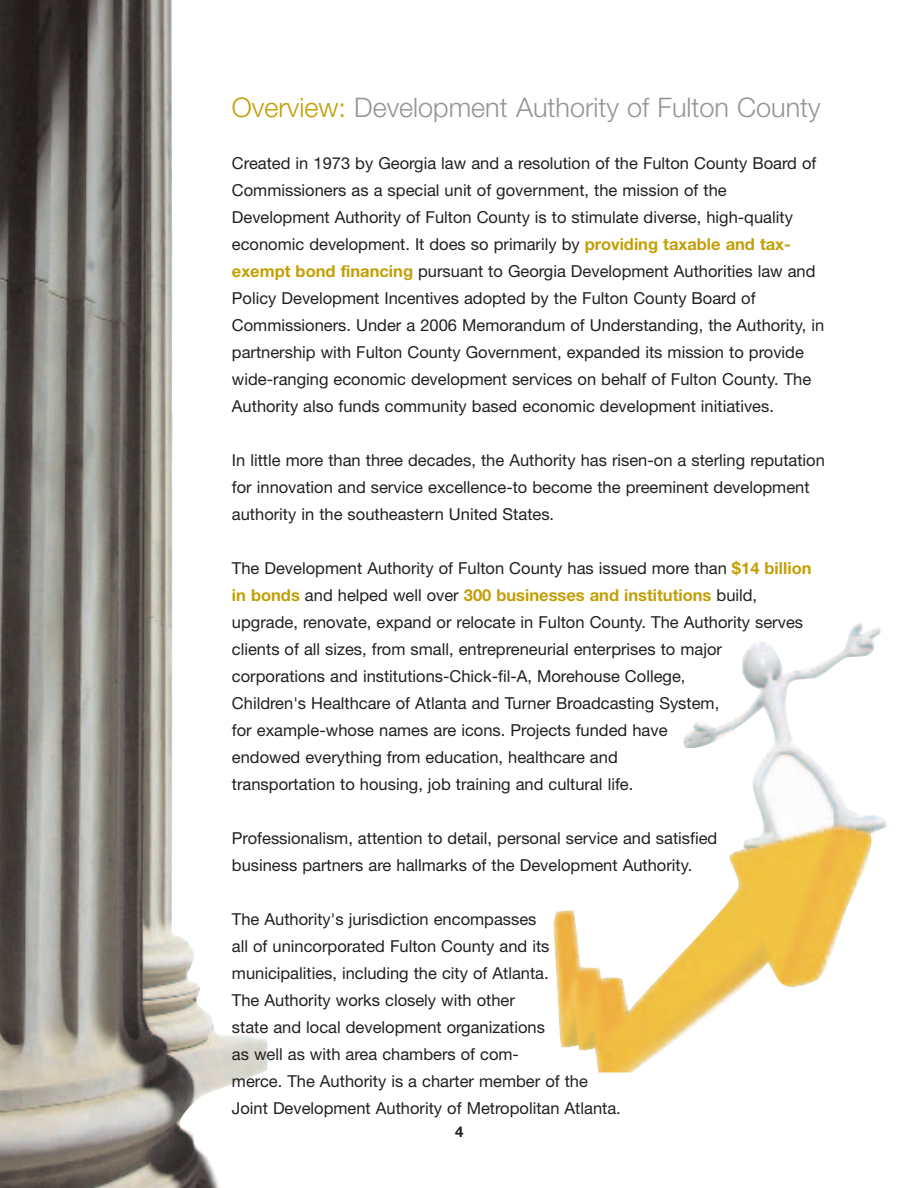
<style>
.page{position:relative;width:918px;height:1188px;background:#fff}
.page>*{position:absolute;margin:0;border:0;box-sizing:border-box;transform-origin:0 0}
.t1{font:300 27px "Helvetica Neue";color:#939598}
.t2{font:16.5px/27px "Helvetica Neue";color:#231f20}
.t3{font:700 15px "Helvetica Neue";color:#231f20}
.s1{color:#c39f06}
.s2{font-weight:700;color:#c39f06}
</style>
<div class="page">
<img style="left:0;top:0;width:268px;height:1188px">
<img style="left:553px;top:623px;width:334px;height:449px">
<h1 class="t1" style="left:232px;top:91px;width:590px"><span class="s1">Overview:</span> Development Authority of Fulton County</h1>
<p class="t2" style="left:232px;top:150px;width:594px">Created in 1973 by Georgia law and a resolution of the Fulton County Board of Commissioners as a special unit of government, the mission of the Development Authority of Fulton County is to stimulate diverse, high-quality economic development. It does so primarily by <span class="s2">providing taxable and tax&shy;exempt bond financing</span> pursuant to Georgia Development Authorities law and Policy Development Incentives adopted by the Fulton County Board of Commissioners. Under a 2006 Memorandum of Understanding, the Authority, in partnership with Fulton County Government, expanded its mission to provide wide-ranging economic development services on behalf of Fulton County. The Authority also funds community based economic development initiatives.</p>
<p class="t2" style="left:232px;top:447px;width:594px">In little more than three decades, the Authority has risen-on a sterling reputation for innovation and service excellence-to become the preeminent development authority in the southeastern United States.</p>
<p class="t2" style="left:232px;top:555px;width:581px">The Development Authority of Fulton County has issued more than <span class="s2">$14 billion in bonds</span> and helped well over <span class="s2">300 businesses and institutions</span> build, upgrade, renovate, expand or relocate in Fulton County. The Authority serves clients of all sizes, from small, entrepreneurial enterprises to major corporations and institutions-Chick-fil-A, Morehouse College,<br>Children's Healthcare of Atlanta and Turner Broadcasting System,<br>for example-whose names are icons. Projects funded have<br>endowed everything from education, healthcare and<br>transportation to housing, job training and cultural life.</p>
<p class="t2" style="left:232px;top:825px;width:487px">Professionalism, attention to detail, personal service and satisfied business partners are hallmarks of the Development Authority.</p>
<p class="t2" style="left:232px;top:906px;width:390px">The Authority's jurisdiction encompasses<br>all of unincorporated Fulton County and its municipalities, including the city of Atlanta.<br>The Authority works closely with other<br>state and local development organizations<br>as well as with area chambers of com-<br>merce. The Authority is a charter member of the Joint Development Authority of Metropolitan Atlanta.</p>
<p class="t3" style="left:455px;top:1122px;width:10px">4</p>
</div>
